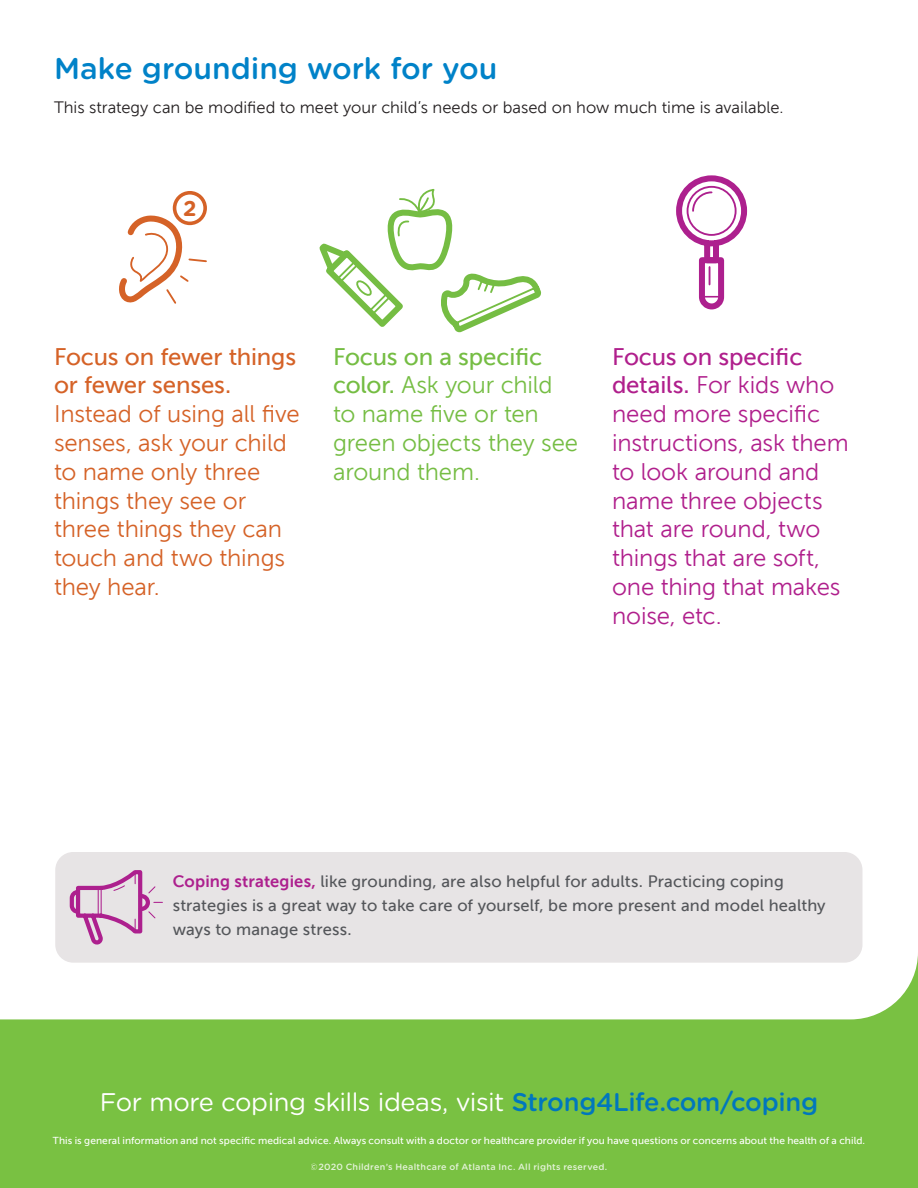
<style>
.page{position:relative;width:918px;height:1188px;background:#79c142}
.page>*{position:absolute;margin:0;border:0;box-sizing:border-box;transform-origin:0 0}
.t1{font:500 30px "Gotham Rounded";color:#0082c8}
.t2{font:25.5px "Gotham Rounded";letter-spacing:-.02em;color:#fff}
.t3{font:24px/28.8px "Museo Sans 300";letter-spacing:-.005em;color:#b01f8c}
.t4{font:24px/28.8px "Museo Sans 300";letter-spacing:-.01em;color:#d56227}
.t5{font:24px/28.8px "Museo Sans 300";letter-spacing:-.005em;color:#75bd43}
.t6{font:24px/28.8px "Museo Sans 500";letter-spacing:-.005em;color:#d56227}
.t7{font:24px "Museo Sans 500";letter-spacing:-.005em;color:#75bd43}
.t8{font:24px "Museo Sans 500";letter-spacing:-.005em;color:#b01f8c}
.t9{font:700 21.45px "Gotham Rounded";color:#d56227}
.t10{font:16.5px/24px "Museo Sans 500";letter-spacing:.01em;color:#54565a}
.t11{font:16.5px "Museo Sans 300";color:#231f20}
.t12{font:10.2px "Museo Sans 500";letter-spacing:.01em;color:#fff}
.t13{font:500 9px "Gotham Rounded";letter-spacing:.025em;color:#fff}
.s1{font-family:"Museo Sans 500"}
.s2{font-family:"Museo Sans 700";color:#ad208e}
.s3{font-family:"Museo Sans 700";color:#b01f8c}
.s4{font-weight:500;color:#0077bd}
</style>
<div class="page">
<div style="left:0;top:0;width:918px;height:1019px;background:#fff"></div>
<div style="left:55px;top:852px;width:807px;height:111px;background:#e7e4e5;border-radius:18px"></div>
<svg style="left:69px;top:870px;width:94px;height:75px"></svg>
<div style="left:173px;top:191px;width:34px;height:34px;border:4px solid #d56227;border-radius:50%"></div>
<svg style="left:673px;top:172px;width:77px;height:140px;background:#eccbe5"></svg>
<hr style="left:701px;top:296px;width:20px;height:2px;background:#ad208e">
<svg style="left:113px;top:211px;width:95px;height:94px;background:#f8e5db"></svg>
<svg style="left:315px;top:187px;width:231px;height:150px;background:#ecf5e5"></svg>
<h1 class="t1" style="left:54px;top:47px;width:445px">Make grounding work for you</h1>
<p class="t11" style="left:54px;top:98px;width:731px">This strategy can be modified to meet your child’s needs or based on how much time is available.</p>
<h3 class="t9" style="left:183px;top:192px;width:15px">2</h3>
<h3 class="t6" style="left:54px;top:342px;width:244px">Focus on fewer things or fewer senses.</h3>
<h3 class="t4" style="left:54px;top:400px;width:247px">Instead of using all five senses, ask your child to name only three things they see or three things they can touch and two things they hear.</h3>
<h3 class="t7" style="left:333px;top:343px;width:211px">Focus on a specific</h3>
<h3 class="t5" style="left:333px;top:371px;width:247px"><span class="s1">color.</span> Ask your child to name five or ten green objects they see around them.</h3>
<h3 class="t8" style="left:612px;top:343px;width:192px">Focus on specific</h3>
<h3 class="t3" style="left:612px;top:371px;width:238px"><span class="s1">details.</span> For kids who need more specific instructions, ask them to look around and name three objects that are round, two things that are soft, one thing that makes noise, etc.</h3>
<p class="t10" style="left:173px;top:869px;width:654px"><span class="s2">Coping strategies</span><span class="s3">,</span> like grounding, are also helpful for adults. Practicing coping strategies is a great way to take care of yourself, be more present and model healthy ways to manage stress.</p>
<h2 class="t2" style="left:100px;top:1085px;width:720px">For more coping skills ideas, visit <span class="s4">Strong4Life.com/coping</span></h2>
<p class="t12" style="left:53px;top:1135px;width:814px">This is general information and not specific medical advice. Always consult with a doctor or healthcare provider if you have questions or concerns about the health of a child.</p>
<p class="t13" style="left:311px;top:1160px;width:298px">©2020 Children’s Healthcare of Atlanta Inc. All rights reserved.</p>
</div>
